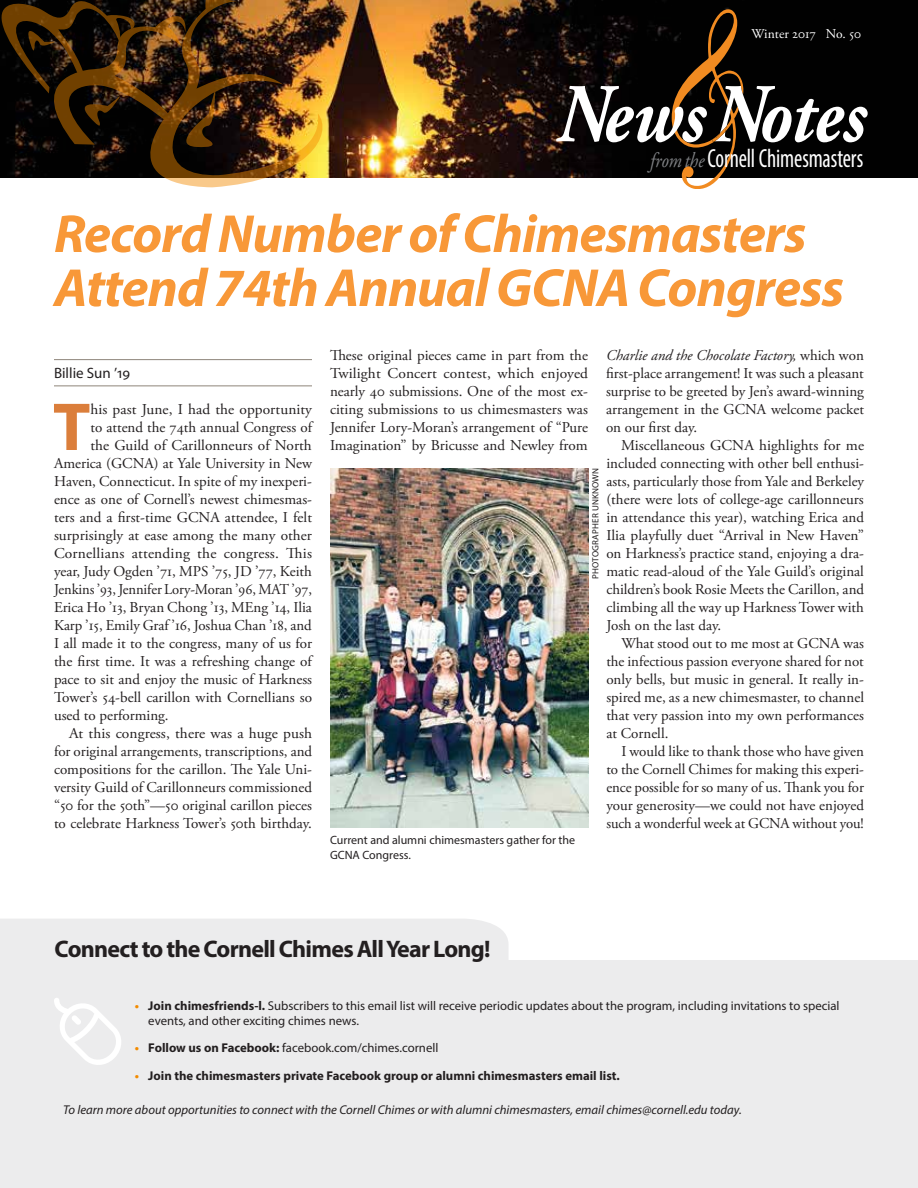
<style>
.page{position:relative;width:918px;height:1188px;background:#fff}
.page>*{position:absolute;margin:0;border:0;box-sizing:border-box;transform-origin:0 0}
.t1{font:700 68.4px "Myriad Pro";color:#db7e3b}
.t2{font:italic 700 54px/54px "Myriad Pro";letter-spacing:-.02em;color:#f89838}
.t3{font:condensed 26.4px "Myriad Pro";letter-spacing:-.005em;color:#fff;scale:.86 1}
.t4{font:700 24px "Myriad Pro";letter-spacing:-.03em;color:#231f20}
.t5{font:15px/18px "Adobe Garamond Pro";color:#231f20;text-align:justify}
.t6{font:15px "Myriad Pro";color:#231f20}
.t7{font:13.5px "Adobe Garamond Pro";color:#fff}
.t8{font:12.75px/15px "Myriad Pro";color:#231f20}
.t9{font:italic 12.75px "Myriad Pro";color:#231f20}
.t10{font:700 12.75px "Myriad Pro";color:#231f20}
.t11{font:12px/15px "Myriad Pro";color:#231f20}
.t12{font:9px "Myriad Pro";letter-spacing:.02em;color:#231f20}
.s1{font-family:"Adobe Garamond Pro";font-style:italic;font-stretch:normal;font-size:21.15px;color:#808285}
.s2{font-style:italic}
.s3{font-weight:700;color:#f38b00}
.s4{font-weight:700}
.s5{color:#f38b00}
</style>
<div class="page">
<img style="left:324px;top:0;width:594px;height:178px">
<div style="left:0;top:961px;width:918px;height:227px;background:#ececed"></div>
<div style="left:0;top:919px;width:509px;height:42px;background:#ececed"></div>
<svg style="left:556px;top:9px;width:312px;height:179px;background:#342f2b"></svg>
<svg style="left:54px;top:998px;width:67px;height:67px"></svg>
<img style="left:0;top:0;width:324px;height:187px">
<img style="left:330px;top:468px;width:258px;height:360px">
<hr style="left:54px;top:359px;width:258px;height:1px;background:#8e857a">
<hr style="left:54px;top:386px;width:258px;height:1px;background:#8e857a">
<p class="t7" style="left:752px;top:25px;width:111px">Winter 2017 No. 50</p>
<h3 class="t3" style="left:650px;top:142px;width:249px"><span class="s1">from the</span> Cornell Chimesmasters</h3>
<h2 class="t2" style="left:54px;top:205px;width:792px">Record Number of Chimesmasters<br>Attend 74th Annual GCNA Congress</h2>
<p class="t6" style="left:54px;top:364px;width:78px">Billie Sun ’19</p>
<h1 class="t1" style="left:53px;top:382px;width:39px">T</h1>
<p class="t5" style="left:90px;top:401px;width:223px">his past June, I had the opportunity</p>
<p class="t5" style="left:90px;top:419px;width:223px">to attend the 74th annual Congress of</p>
<p class="t5" style="left:90px;top:437px;width:223px">the Guild of Carillonneurs of North</p>
<p class="t5" style="left:54px;top:455px;width:260px">America (GCNA) at Yale University in New</p>
<p class="t5" style="left:54px;top:473px;width:259px">Haven, Connecticut. In spite of my inexperi-</p>
<p class="t5" style="left:54px;top:491px;width:260px">ence as one of Cornell’s newest chimesmas-</p>
<p class="t5" style="left:54px;top:509px;width:259px">ters and a first-time GCNA attendee, I felt</p>
<p class="t5" style="left:54px;top:527px;width:260px">surprisingly at ease among the many other</p>
<p class="t5" style="left:54px;top:545px;width:259px">Cornellians attending the congress. This</p>
<p class="t5" style="left:54px;top:563px;width:259px">year, Judy Ogden ’71, MPS ’75, JD ’77, Keith</p>
<p class="t5" style="left:54px;top:581px;width:260px">Jenkins ’93, Jennifer Lory-Moran ’96, MAT ’97,</p>
<p class="t5" style="left:54px;top:599px;width:260px">Erica Ho ’13, Bryan Chong ’13, MEng ’14, Ilia</p>
<p class="t5" style="left:54px;top:617px;width:259px">Karp ’15, Emily Graf ’16, Joshua Chan ’18, and</p>
<p class="t5" style="left:54px;top:635px;width:260px">I all made it to the congress, many of us for</p>
<p class="t5" style="left:54px;top:653px;width:259px">the first time. It was a refreshing change of</p>
<p class="t5" style="left:54px;top:671px;width:260px">pace to sit and enjoy the music of Harkness</p>
<p class="t5" style="left:54px;top:689px;width:260px">Tower’s 54-bell carillon with Cornellians so</p>
<p class="t5" style="left:54px;top:707px;width:116px">used to performing.</p>
<p class="t5" style="left:69px;top:725px;width:245px">At this congress, there was a huge push</p>
<p class="t5" style="left:54px;top:743px;width:260px">for original arrangements, transcriptions, and</p>
<p class="t5" style="left:54px;top:761px;width:259px">compositions for the carillon. The Yale Uni-</p>
<p class="t5" style="left:54px;top:779px;width:260px">versity Guild of Carillonneurs commissioned</p>
<p class="t5" style="left:54px;top:797px;width:260px">“50 for the 50th”—50 original carillon pieces</p>
<p class="t5" style="left:54px;top:815px;width:260px">to celebrate Harkness Tower’s 50th birthday.</p>
<p class="t5" style="left:330px;top:347px;width:260px">These original pieces came in part from the Twilight Concert contest, which enjoyed nearly 40 submissions. One of the most ex&shy;citing submissions to us chimesmasters was Jennifer Lory-Moran’s arrangement of “Pure Imagination” by Bricusse and Newley from</p>
<p class="t5" style="left:606px;top:347px;width:260px"><span class="s2">Charlie and the Chocolate Factory,</span> which won first-place arrangement! It was such a pleasant surprise to be greeted by Jen’s award-winning arrangement in the GCNA welcome packet on our first day.</p>
<p class="t5" style="left:606px;top:437px;width:259px;text-indent:15px">Miscellaneous GCNA highlights for me included connecting with other bell enthusi&shy;asts, particularly those from Yale and Berkeley (there were lots of college-age carillonneurs in attendance this year), watching Erica and Ilia playfully duet “Arrival in New Haven” on Harkness’s practice stand, enjoying a dra&shy;matic read-aloud of the Yale Guild’s original children’s book Rosie Meets the Carillon, and climbing all the way up Harkness Tower with Josh on the last day.</p>
<p class="t5" style="left:606px;top:635px;width:259px;text-indent:15px">What stood out to me most at GCNA was the infectious passion everyone shared for not only bells, but music in general. It really in&shy;spired me, as a new chimesmaster, to channel that very passion into my own performances at Cornell.</p>
<p class="t5" style="left:606px;top:743px;width:259px;text-indent:15px">I would like to thank those who have given to the Cornell Chimes for making this experi&shy;ence possible for so many of us. Thank you for your generosity—we could not have enjoyed such a wonderful week at GCNA without you!</p>
<p class="t12" style="left:590px;top:579px;width:112px;rotate:-90deg">PHOTOGRAPHER UNKNOWN</p>
<p class="t11" style="left:330px;top:833px;width:247px">Current and alumni chimesmasters gather for the<br>GCNA Congress.</p>
<h3 class="t4" style="left:55px;top:933px;width:438px">Connect to the Cornell Chimes All Year Long!</h3>
<p class="t8" style="left:148px;top:998px;width:693px;text-indent:-14px"><span class="s3">•</span> <span class="s4">Join chimesfriends-l.</span> Subscribers to this email list will receive periodic updates about the program, including invitations to special events, and other exciting chimes news.</p>
<p class="t8" style="left:135px;top:1040px;width:305px"><span class="s3">•</span> <span class="s4">Follow us on Facebook:</span> facebook.com/chimes.cornell</p>
<p class="t10" style="left:135px;top:1068px;width:487px"><span class="s5">•</span> Join the chimesmasters private Facebook group or alumni chimesmasters email list.</p>
<p class="t9" style="left:63px;top:1102px;width:680px">To learn more about opportunities to connect with the Cornell Chimes or with alumni chimesmasters, email chimes@cornell.edu today.</p>
</div>
